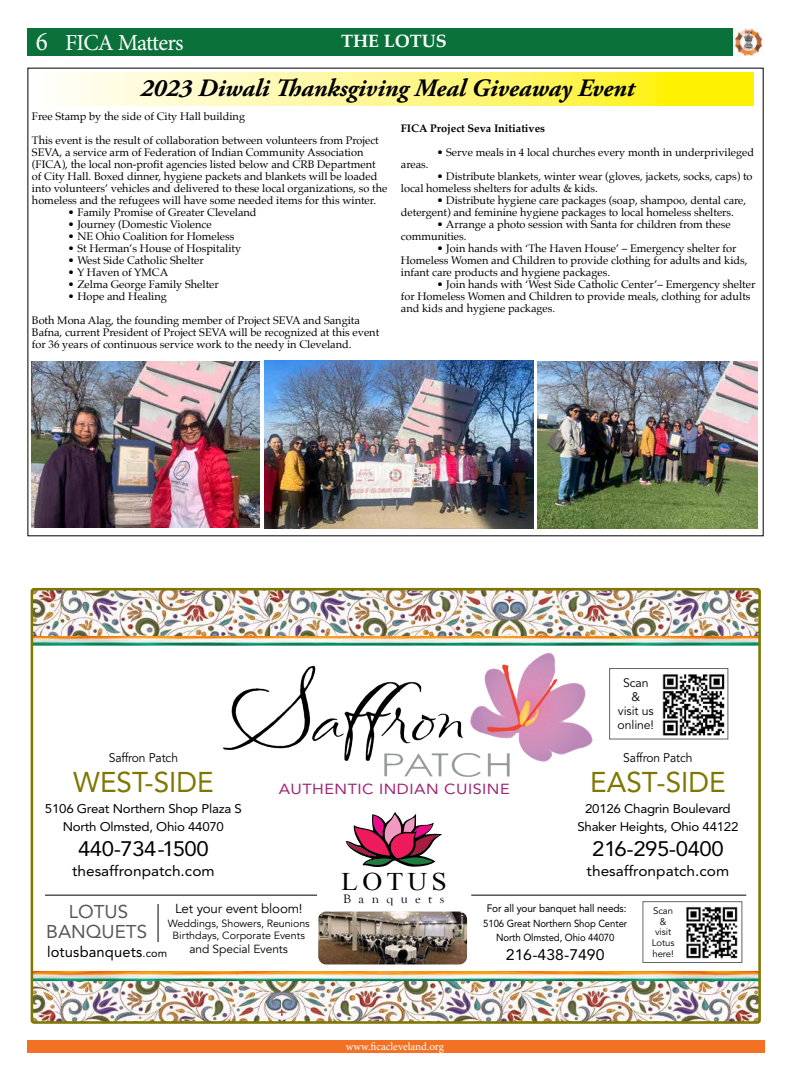
<style>
.page{position:relative;width:792px;height:1080px;background:#fff}
.page>*{position:absolute;margin:0;border:0;box-sizing:border-box;transform-origin:0 0}
.t1{font:28.4px "Avenir LT Std";color:#7e7700}
.t2{font:26.7px "Minion Pro";color:#fff;scale:.94 1}
.t3{font:25.4px "Times New Roman";letter-spacing:.15em;color:#000;scale:1.09 1}
.t4{font:italic 700 25px "Adobe Garamond Pro";color:#000}
.t5{font:23px "Minion Pro";letter-spacing:-.035em;color:#fff}
.t6{font:20.9px "Avenir LT Std";letter-spacing:-.02em;color:#000;scale:1.06 1}
.t7{font:18.4px/19.6px "Avenir LT Std";color:#58595b;text-align:center}
.t8{font:700 18px "Palatino";color:#fff}
.t9{font:15.3px "Avenir LT Std";color:#000;scale:1.04 1}
.t10{font:14.9px "Avenir LT Std";letter-spacing:.01em;color:#000}
.t11{font:14.6px "Avenir LT Std";color:#000;scale:1.06 1}
.t12{font:14.5px "Avenir LT Std";letter-spacing:.03em;color:#9e2774;scale:1.12 1}
.t13{font:13.1px "Avenir";letter-spacing:-.015em;color:#000}
.t14{font:12.6px "Goudy Old Style T";letter-spacing:.55em;color:#000;scale:1.07 1}
.t15{font:12.5px/17.9px "Avenir LT Std";letter-spacing:-.02em;color:#000;text-align:center;scale:1.06 1}
.t16{font:12.5px "Avenir LT Std";letter-spacing:-.01em;color:#000}
.t17{font:12.2px/13.7px "Avenir LT Std";letter-spacing:-.01em;color:#000;text-align:center}
.t18{font:11.8px "Avenir";letter-spacing:-.01em;color:#000}
.t19{font:11px/12px "Palatino";color:#000}
.t20{font:700 11px "Palatino";color:#000}
.t21{font:11px "Minion Pro";color:#fff}
.t22{font:10.8px "Avenir LT Std";letter-spacing:-.01em;color:#000;scale:.94 1}
.t23{font:10.5px/12.1px "Avenir";letter-spacing:-.005em;color:#000;text-align:center}
.t24{font:10.2px/14.6px "Avenir LT Std";letter-spacing:-.01em;color:#000;text-align:center;scale:.94 1}
.t25{font:9.5px/10.6px "Avenir LT Std";letter-spacing:-.01em;color:#000;text-align:center}
.s1{font-size:11.1px}
</style>
<div class="page">
<svg style="left:62px;top:72px;width:691px;height:33px;background:#fff681"></svg>
<div style="left:27px;top:28px;width:737px;height:28px;background:#0b713a"></div>
<div style="left:27px;top:1040px;width:738px;height:13px;background:#f37124"></div>
<img style="left:733px;top:28px;width:30px;height:28px">
<img style="left:32px;top:361px;width:228px;height:166px">
<img style="left:265px;top:361px;width:268px;height:167px">
<img style="left:537px;top:361px;width:221px;height:167px">
<img style="left:223px;top:652px;width:370px;height:125px">
<img style="left:35px;top:981px;width:487px;height:39px">
<img style="left:522px;top:981px;width:235px;height:39px">
<img style="left:269px;top:592px;width:488px;height:44px">
<img style="left:35px;top:592px;width:234px;height:44px">
<img style="left:35px;top:636px;width:722px;height:10px">
<img style="left:35px;top:971px;width:722px;height:10px">
<hr style="left:45px;top:895px;width:272px;height:1px;background:#000">
<hr style="left:471px;top:895px;width:275px;height:1px;background:#000">
<div style="left:31px;top:588px;width:730px;height:436px;border:3px solid #7e7700;border-radius:2px"></div>
<img style="left:662px;top:674px;width:63px;height:62px">
<div style="left:609px;top:668px;width:119px;height:71px;border:1px solid #636466"></div>
<svg style="left:346px;top:812px;width:96px;height:55px"></svg>
<img style="left:686px;top:906px;width:52px;height:53px">
<div style="left:643px;top:902px;width:99px;height:61px;border:1px solid #636466"></div>
<hr style="left:158px;top:904px;width:1px;height:38px;background:#000">
<img style="left:318px;top:912px;width:149px;height:52px">
<h2 class="t2" style="left:36px;top:23px;width:14px">6</h2>
<h3 class="t5" style="left:65px;top:27px;width:120px">FICA Matters</h3>
<h3 class="t8" style="left:341px;top:26px;width:107px">THE LOTUS</h3>
<h3 class="t4" style="left:140px;top:74px;width:496px">2023 Diwali Thanksgiving Meal Giveaway Event</h3>
<p class="t19" style="left:32px;top:104px;width:348px;line-height:24px">Free Stamp by the side of City Hall building<br>This event is the result of collaboration between volunteers from Project</p>
<p class="t19" style="left:32px;top:146px;width:357px">SEVA, a service arm of Federation of Indian Community Association (FICA), the local non-profit agencies listed below and CRB Department of City Hall. Boxed dinner, hygiene packets and blankets will be loaded into volunteers’ vehicles and delivered to these local organizations, so the homeless and the refugees will have some needed items for this winter.</p>
<p class="t19" style="left:68px;top:206px;width:190px">• Family Promise of Greater Cleveland</p>
<p class="t19" style="left:68px;top:218px;width:145px">• Journey (Domestic Violence</p>
<p class="t19" style="left:68px;top:230px;width:168px">• NE Ohio Coalition for Homeless</p>
<p class="t19" style="left:68px;top:242px;width:175px">• St Herman’s House of Hospitality</p>
<p class="t19" style="left:68px;top:254px;width:137px">• West Side Catholic Shelter</p>
<p class="t19" style="left:68px;top:266px;width:102px">• Y Haven of YMCA</p>
<p class="t19" style="left:68px;top:278px;width:152px">• Zelma George Family Shelter</p>
<p class="t19" style="left:32px;top:284px;width:330px;line-height:24px;text-indent:36px">• Hope and Healing<br>Both Mona Alag, the founding member of Project SEVA and Sangita</p>
<p class="t19" style="left:32px;top:326px;width:349px">Bafna, current President of Project SEVA will be recognized at this event for 36 years of continuous service work to the needy in Cleveland.</p>
<p class="t20" style="left:401px;top:119px;width:146px">FICA Project Seva Initiatives</p>
<p class="t19" style="left:437px;top:146px;width:319px">• Serve meals in 4 local churches every month in underprivileged</p>
<p class="t19" style="left:401px;top:158px;width:29px">areas.</p>
<p class="t19" style="left:401px;top:170px;width:353px;text-indent:36px">• Distribute blankets, winter wear (gloves, jackets, socks, caps) to local homeless shelters for adults &amp; kids.</p>
<p class="t19" style="left:401px;top:194px;width:347px;text-indent:36px">• Distribute hygiene care packages (soap, shampoo, dental care, detergent) and feminine hygiene packages to local homeless shelters.</p>
<p class="t19" style="left:401px;top:218px;width:331px;text-indent:36px">• Arrange a photo session with Santa for children from these communities.</p>
<p class="t19" style="left:401px;top:242px;width:348px;text-indent:36px">• Join hands with ‘The Haven House’ – Emergency shelter for<br>Homeless Women and Children to provide clothing for adults and kids, infant care products and hygiene packages.</p>
<p class="t19" style="left:401px;top:278px;width:356px;text-indent:36px">• Join hands with ‘West Side Catholic Center’– Emergency shelter for Homeless Women and Children to provide meals, clothing for adults and kids and hygiene packages.</p>
<p class="t17" style="left:618px;top:677px;width:38px">Scan &amp;<br>visit us online!</p>
<p class="t16" style="left:623px;top:750px;width:71px">Saffron Patch</p>
<h1 class="t1" style="left:590px;top:766px;width:137px">EAST-SIDE</h1>
<p class="t15" style="left:577px;top:800px;width:153px">20126 Chagrin Boulevard<br>Shaker Heights, Ohio 44122</p>
<h3 class="t6" style="left:592px;top:837px;width:126px">216-295-0400</h3>
<h3 class="t11" style="left:587px;top:862px;width:136px">thesaffronpatch.com</h3>
<p class="t16" style="left:109px;top:750px;width:71px">Saffron Patch</p>
<h1 class="t1" style="left:73px;top:766px;width:142px">WEST-SIDE</h1>
<p class="t15" style="left:45px;top:800px;width:187px">5106 Great Northern Shop Plaza S<br>North Olmsted, Ohio 44070</p>
<h3 class="t6" style="left:78px;top:837px;width:125px">440-734-1500</h3>
<h3 class="t11" style="left:72px;top:862px;width:136px">thesaffronpatch.com</h3>
<h3 class="t12" style="left:279px;top:780px;width:208px">AUTHENTIC INDIAN CUISINE</h3>
<h3 class="t3" style="left:341px;top:864px;width:98px">LOTUS</h3>
<p class="t14" style="left:343px;top:892px;width:96px">Banquets</p>
<h3 class="t7" style="left:46px;top:902px;width:102px">LOTUS<br>BANQUETS</h3>
<p class="t13" style="left:175px;top:901px;width:129px">Let your event bloom!</p>
<p class="t22" style="left:487px;top:902px;width:150px">For all your banquet hall needs:</p>
<p class="t24" style="left:483px;top:916px;width:155px">5106 Great Northern Shop Center<br>North Olmsted, Ohio 44070</p>
<p class="t25" style="left:652px;top:906px;width:24px">Scan &amp; visit<br>Lotus here!</p>
<p class="t23" style="left:168px;top:918px;width:144px">Weddings, Showers, Reunions<br>Birthdays, Corporate Events</p>
<p class="t18" style="left:190px;top:942px;width:100px">and Special Events</p>
<h3 class="t10" style="left:47px;top:944px;width:122px">lotusbanquets<span class="s1">.com</span></h3>
<h3 class="t9" style="left:506px;top:946px;width:96px">216-438-7490</h3>
<p class="t21" style="left:346px;top:1039px;width:100px">www.ficacleveland.org</p>
</div>
